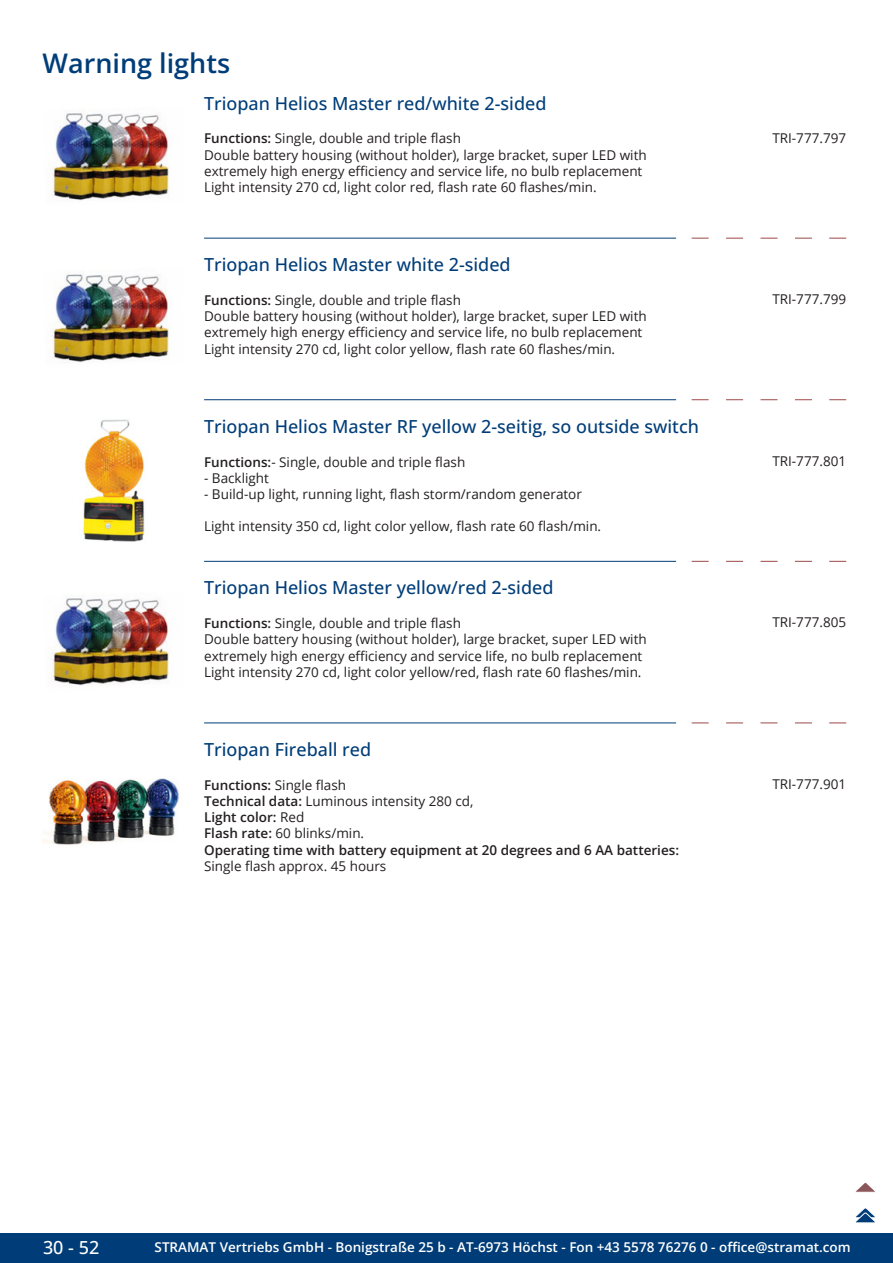
<style>
.page{position:relative;width:893px;height:1263px;background:#fff}
.page>*{position:absolute;margin:0;border:0;box-sizing:border-box;transform-origin:0 0}
.GruppeName{font:600 27px "Open Sans";color:#003d78}
.ArtikelName{font:500 18px "Open Sans";color:#003d78}
.t1{font:500 18px "Open Sans";color:#fff}
.Beschreibung{font:13.5px/16.2px "Open Sans";color:#231f20}
.Beschreibung-2{font:600 13.5px/16.2px "Open Sans";color:#231f20}
.t2{font:600 13.5px "Open Sans";color:#fff}
.ArtikelNummer{font:13.5px "Open Sans";color:#231f20}
.s1{font-weight:600}
.s2{font-weight:400}
</style>
<div class="page">
<div style="left:0;top:1233px;width:893px;height:30px;background:#003d78"></div>
<img style="left:51px;top:113px;width:118px;height:88px">
<img style="left:51px;top:274px;width:118px;height:88px">
<svg style="left:692px;top:238px;width:17px;height:1px"></svg>
<svg style="left:726px;top:238px;width:17px;height:1px"></svg>
<svg style="left:760px;top:238px;width:17px;height:1px"></svg>
<svg style="left:795px;top:238px;width:17px;height:1px"></svg>
<svg style="left:829px;top:238px;width:17px;height:1px"></svg>
<hr style="left:204px;top:238px;width:472px;height:1px;background:#003d78">
<img style="left:79px;top:419px;width:66px;height:123px">
<svg style="left:692px;top:399px;width:17px;height:1px"></svg>
<svg style="left:726px;top:399px;width:17px;height:1px"></svg>
<svg style="left:760px;top:399px;width:17px;height:1px"></svg>
<svg style="left:795px;top:399px;width:17px;height:1px"></svg>
<svg style="left:829px;top:399px;width:17px;height:1px"></svg>
<hr style="left:204px;top:399px;width:472px;height:1px;background:#003d78">
<img style="left:51px;top:598px;width:118px;height:88px">
<svg style="left:692px;top:561px;width:17px;height:1px"></svg>
<svg style="left:726px;top:561px;width:17px;height:1px"></svg>
<svg style="left:760px;top:561px;width:17px;height:1px"></svg>
<svg style="left:795px;top:561px;width:17px;height:1px"></svg>
<svg style="left:829px;top:561px;width:17px;height:1px"></svg>
<hr style="left:204px;top:561px;width:472px;height:1px;background:#003d78">
<img style="left:43px;top:778px;width:136px;height:67px">
<svg style="left:692px;top:723px;width:17px;height:1px"></svg>
<svg style="left:726px;top:723px;width:17px;height:1px"></svg>
<svg style="left:760px;top:723px;width:17px;height:1px"></svg>
<svg style="left:795px;top:723px;width:17px;height:1px"></svg>
<svg style="left:829px;top:723px;width:17px;height:1px"></svg>
<hr style="left:204px;top:723px;width:472px;height:1px;background:#003d78">
<svg style="left:856px;top:1183px;width:19px;height:9px"></svg>
<svg style="left:855px;top:1208px;width:21px;height:15px"></svg>
<p class="GruppeName" style="left:43px;top:44px;width:189px">Warning lights</p>
<p class="ArtikelName" style="left:204px;top:91px;width:344px">Triopan Helios Master red/white 2-sided</p>
<p class="Beschreibung" style="left:204px;top:130px;width:444px"><span class="s1">Functions:</span> Single, double and triple flash<br>Double battery housing (without holder), large bracket, super LED with extremely high energy efficiency and service life, no bulb replacement Light intensity 270 cd, light color red, flash rate 60 flashes/min.</p>
<p class="ArtikelNummer" style="left:772px;top:128px;width:75px">TRI-777.797</p>
<p class="ArtikelName" style="left:204px;top:252px;width:308px">Triopan Helios Master white 2-sided</p>
<p class="Beschreibung" style="left:204px;top:292px;width:444px"><span class="s1">Functions:</span> Single, double and triple flash<br>Double battery housing (without holder), large bracket, super LED with extremely high energy efficiency and service life, no bulb replacement Light intensity 270 cd, light color yellow, flash rate 60 flashes/min.</p>
<p class="ArtikelNummer" style="left:772px;top:290px;width:75px">TRI-777.799</p>
<p class="ArtikelName" style="left:204px;top:414px;width:496px">Triopan Helios Master RF yellow 2-seitig, so outside switch</p>
<p class="Beschreibung" style="left:204px;top:453px;width:263px"><span class="s1">Functions:</span>- Single, double and triple flash</p>
<p class="Beschreibung" style="left:204px;top:469px;width:66px">- Backlight</p>
<p class="Beschreibung" style="left:204px;top:486px;width:379px">- Build-up light, running light, flash storm/random generator</p>
<p class="Beschreibung" style="left:204px;top:518px;width:399px">Light intensity 350 cd, light color yellow, flash rate 60 flash/min.</p>
<p class="ArtikelNummer" style="left:772px;top:452px;width:75px">TRI-777.801</p>
<p class="ArtikelName" style="left:204px;top:575px;width:351px">Triopan Helios Master yellow/red 2-sided</p>
<p class="Beschreibung" style="left:204px;top:615px;width:444px"><span class="s1">Functions:</span> Single, double and triple flash<br>Double battery housing (without holder), large bracket, super LED with extremely high energy efficiency and service life, no bulb replacement Light intensity 270 cd, light color yellow/red, flash rate 60 flashes/min.</p>
<p class="ArtikelNummer" style="left:772px;top:613px;width:75px">TRI-777.805</p>
<p class="ArtikelName" style="left:204px;top:737px;width:169px">Triopan Fireball red</p>
<p class="Beschreibung-2" style="left:204px;top:776px;width:476px">Functions: <span class="s2">Single flash<br></span>Technical data: <span class="s2">Luminous intensity 280 cd,<br></span>Light color: <span class="s2">Red<br></span>Flash rate: <span class="s2">60 blinks/min.<br></span>Operating time with battery equipment at 20 degrees and 6 AA batteries:<br><span class="s2">Single flash approx. 45 hours</span></p>
<p class="ArtikelNummer" style="left:772px;top:775px;width:75px">TRI-777.901</p>
<h2 class="t1" style="left:43px;top:1234px;width:58px">30 - 52</h2>
<p class="t2" style="left:155px;top:1238px;width:698px">STRAMAT Vertriebs GmbH - Bonigstraße 25 b - AT-6973 Höchst - Fon +43 5578 76276 0 - office@stramat.com</p>
</div>
